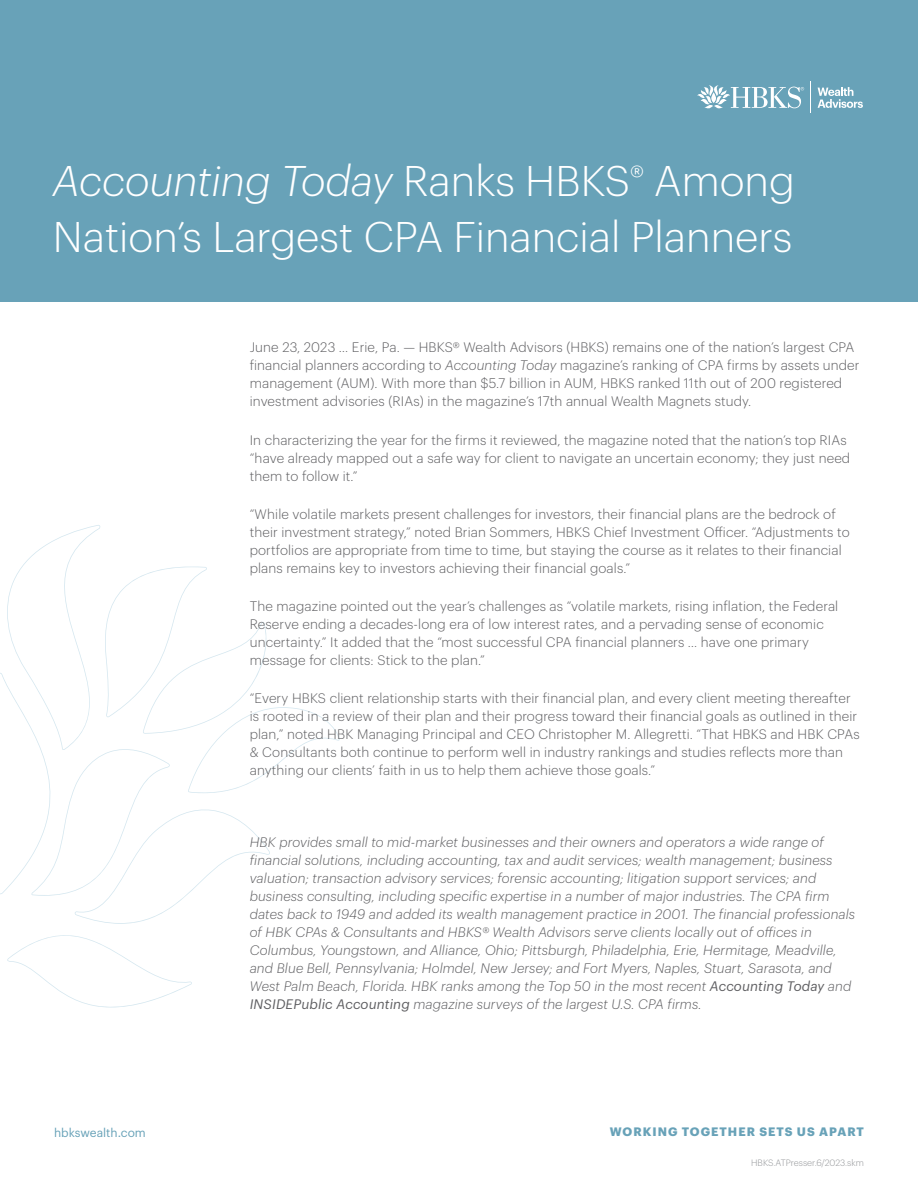
<style>
.page{position:relative;width:918px;height:1188px;background:#fff}
.page>*{position:absolute;margin:0;border:0;box-sizing:border-box;transform-origin:0 0}
.t1{font:300 42px "Graphik";color:#fff}
.t2{font:italic 300 42px "Graphik";color:#fff}
.t3{font:300 13.5px/18px "Graphik";letter-spacing:.01em;color:#5f5f62}
.t4{font:italic 300 13.5px/18px "Graphik";letter-spacing:.01em;color:#5f5f62}
.t5{font:700 12px "Graphik";letter-spacing:.085em;color:#68a2b8}
.t6{font:12px "Graphik";color:#68a2b8}
.t7{font:300 9px "Graphik";color:#939598}
.s1{font-style:normal}
.s2{font-style:italic}
.s3{font-weight:400}
</style>
<div class="page">
<div style="left:0;top:0;width:918px;height:301px;background:#68a2b8"></div>
<svg style="left:697px;top:85px;width:107px;height:23px"></svg>
<hr style="left:810px;top:82px;width:1px;height:31px;background:#fff">
<svg style="left:818px;top:87px;width:45px;height:21px"></svg>
<svg style="left:7px;top:935px;width:185px;height:73px"></svg>
<svg style="left:0;top:525px;width:340px;height:399px"></svg>
<p class="t2" style="left:53px;top:150px;width:743px">Accounting Today <span class="s1">Ranks HBKS</span><sup>®</sup> <span class="s1">Among</span></p>
<p class="t1" style="left:53px;top:206px;width:741px">Nation’s Largest CPA Financial Planners</p>
<p class="t3" style="left:250px;top:337px;width:611px">June 23, 2023 … Erie, Pa. — HBKS® Wealth Advisors (HBKS) remains one of the nation’s largest CPA financial planners according to <span class="s2">Accounting Today</span> magazine’s ranking of CPA firms by assets under management (AUM). With more than $5.7 billion in AUM, HBKS ranked 11th out of 200 registered investment advisories (RIAs) in the magazine’s 17th annual Wealth Magnets study.</p>
<p class="t3" style="left:250px;top:430px;width:602px">In characterizing the year for the firms it reviewed, the magazine noted that the nation’s top RIAs “have already mapped out a safe way for client to navigate an uncertain economy; they just need them to follow it.”</p>
<p class="t3" style="left:250px;top:504px;width:602px">“While volatile markets present challenges for investors, their financial plans are the bedrock of their investment strategy,” noted Brian Sommers, HBKS Chief Investment Officer. “Adjustments to portfolios are appropriate from time to time, but staying the course as it relates to their financial plans remains key to investors achieving their financial goals.”</p>
<p class="t3" style="left:250px;top:596px;width:590px">The magazine pointed out the year’s challenges as “volatile markets, rising inflation, the Federal Reserve ending a decades-long era of low interest rates, and a pervading sense of economic uncertainty.” It added that the “most successful CPA financial planners … have one primary message for clients: Stick to the plan.”</p>
<p class="t3" style="left:250px;top:688px;width:611px">“Every HBKS client relationship starts with their financial plan, and every client meeting thereafter is rooted in a review of their plan and their progress toward their financial goals as outlined in their plan,” noted HBK Managing Principal and CEO Christopher M. Allegretti. “That HBKS and HBK CPAs &amp; Consultants both continue to perform well in industry rankings and studies reflects more than anything our clients’ faith in us to help them achieve those goals.”</p>
<p class="t4" style="left:250px;top:832px;width:607px">HBK provides small to mid-market businesses and their owners and operators a wide range of financial solutions, including accounting, tax and audit services; wealth management; business valuation; transaction advisory services; forensic accounting; litigation support services; and business consulting, including specific expertise in a number of major industries. The CPA firm dates back to 1949 and added its wealth management practice in 2001. The financial professionals of HBK CPAs &amp; Consultants and HBKS® Wealth Advisors serve clients locally out of offices in Columbus, Youngstown, and Alliance, Ohio; Pittsburgh, Philadelphia, Erie, Hermitage, Meadville, and Blue Bell, Pennsylvania; Holmdel, New Jersey; and Fort Myers, Naples, Stuart, Sarasota, and West Palm Beach, Florida. HBK ranks among the Top 50 in the most recent <span class="s3">Accounting Today</span> and <span class="s3">INSIDEPublic Accounting</span> magazine surveys of the largest U.S. CPA firms.</p>
<p class="t6" style="left:54px;top:1124px;width:93px">hbkswealth.com</p>
<p class="t5" style="left:610px;top:1123px;width:256px">WORKING TOGETHER SETS US APART</p>
<p class="t7" style="left:751px;top:1156px;width:114px">HBKS.ATPresser.6/2023.skm</p>
</div>
